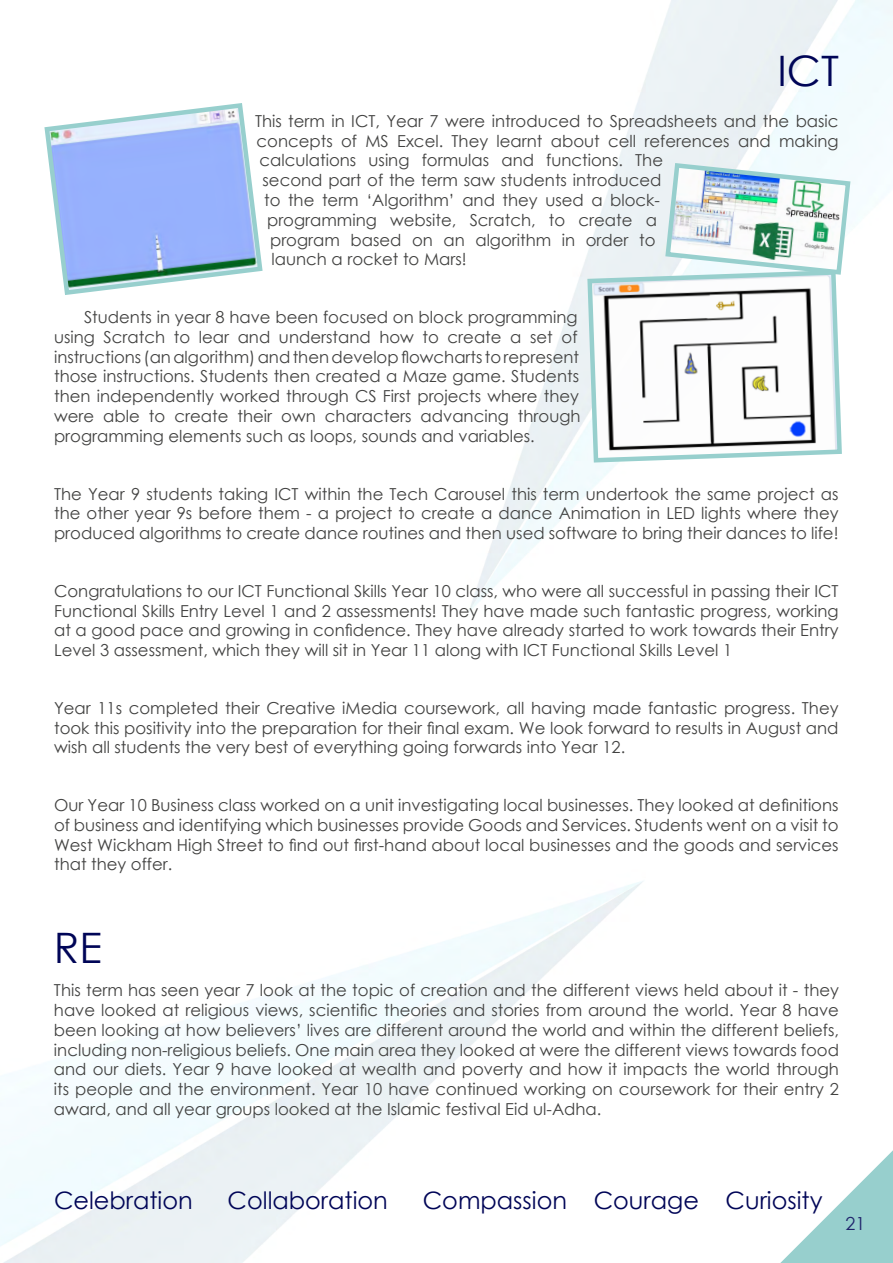
<style>
.page{position:relative;width:893px;height:1263px;background:#fff}
.page>*{position:absolute;margin:0;border:0;box-sizing:border-box;transform-origin:0 0}
.t1{font:42px "Century Gothic";color:#000557}
.t2{font:24px "Century Gothic";color:#000557}
.t3{font:18px "Century Gothic";color:#1f236b}
.t4{font:16.5px/19.8px "Century Gothic";color:#424241;text-align:justify}
</style>
<div class="page">
<svg style="left:780px;top:1150px;width:113px;height:113px"></svg>
<svg style="left:44px;top:103px;width:219px;height:192px"></svg>
<img style="left:663px;top:161px;width:190px;height:107px">
<svg style="left:585px;top:268px;width:257px;height:197px"></svg>
<h1 class="t1" style="left:777px;top:41px;width:63px">ICT</h1>
<p class="t4" style="left:255px;top:111px;width:585px">This term in ICT, Year 7 were introduced to Spreadsheets and the basic</p>
<p class="t4" style="left:257px;top:131px;width:583px">concepts of MS Excel. They learnt about cell references and making</p>
<p class="t4" style="left:260px;top:150px;width:405px">calculations using formulas and functions. The</p>
<p class="t4" style="left:263px;top:170px;width:400px">second part of the term saw students introduced</p>
<p class="t4" style="left:264px;top:190px;width:397px">to the term ‘Algorithm’ and they used a block-</p>
<p class="t4" style="left:267px;top:210px;width:391px">programming website, Scratch, to create a</p>
<p class="t4" style="left:270px;top:230px;width:387px">program based on an algorithm in order to</p>
<p class="t4" style="left:272px;top:249px;width:197px">launch a rocket to Mars!</p>
<p class="t4" style="left:54px;top:307px;width:528px;text-align:left;text-indent:30px">Students in year 8 have been focused on block programming using Scratch to lear and understand how to create a set of instructions (an algorithm) and then develop flowcharts to represent those instructions. Students then created a Maze game. Students then independently worked through CS First projects where they were able to create their own characters advancing through programming elements such as loops, sounds and variables.</p>
<p class="t4" style="left:54px;top:483px;width:786px">The Year 9 students taking ICT within the Tech Carousel this term undertook the same project as the other year 9s before them - a project to create a dance Animation in LED lights where they produced algorithms to create dance routines and then used software to bring their dances to life!</p>
<p class="t4" style="left:54px;top:581px;width:786px">Congratulations to our ICT Functional Skills Year 10 class, who were all successful in passing their ICT Functional Skills Entry Level 1 and 2 assessments! They have made such fantastic progress, working at a good pace and growing in confidence. They have already started to work towards their Entry Level 3 assessment, which they will sit in Year 11 along with ICT Functional Skills Level 1</p>
<p class="t4" style="left:54px;top:698px;width:786px">Year 11s completed their Creative iMedia coursework, all having made fantastic progress. They took this positivity into the preparation for their final exam. We look forward to results in August and wish all students the very best of everything going forwards into Year 12.</p>
<p class="t4" style="left:54px;top:795px;width:786px">Our Year 10 Business class worked on a unit investigating local businesses. They looked at definitions of business and identifying which businesses provide Goods and Services. Students went on a visit to West Wickham High Street to find out first-hand about local businesses and the goods and services that they offer.</p>
<h1 class="t1" style="left:54px;top:918px;width:50px">RE</h1>
<p class="t4" style="left:54px;top:980px;width:786px">This term has seen year 7 look at the topic of creation and the different views held about it - they have looked at religious views, scientific theories and stories from around the world. Year 8 have been looking at how believers’ lives are different around the world and within the different beliefs, including non-religious beliefs. One main area they looked at were the different views towards food and our diets. Year 9 have looked at wealth and poverty and how it impacts the world through its people and the environment. Year 10 have continued working on coursework for their entry 2 award, and all year groups looked at the Islamic festival Eid ul-Adha.</p>
<h2 class="t2" style="left:54px;top:1183px;width:140px">Celebration</h2>
<h2 class="t2" style="left:228px;top:1183px;width:162px">Collaboration</h2>
<h2 class="t2" style="left:423px;top:1183px;width:401px">Compassion Courage Curiosity</h2>
<p class="t3" style="left:845px;top:1211px;width:21px">21</p>
</div>
